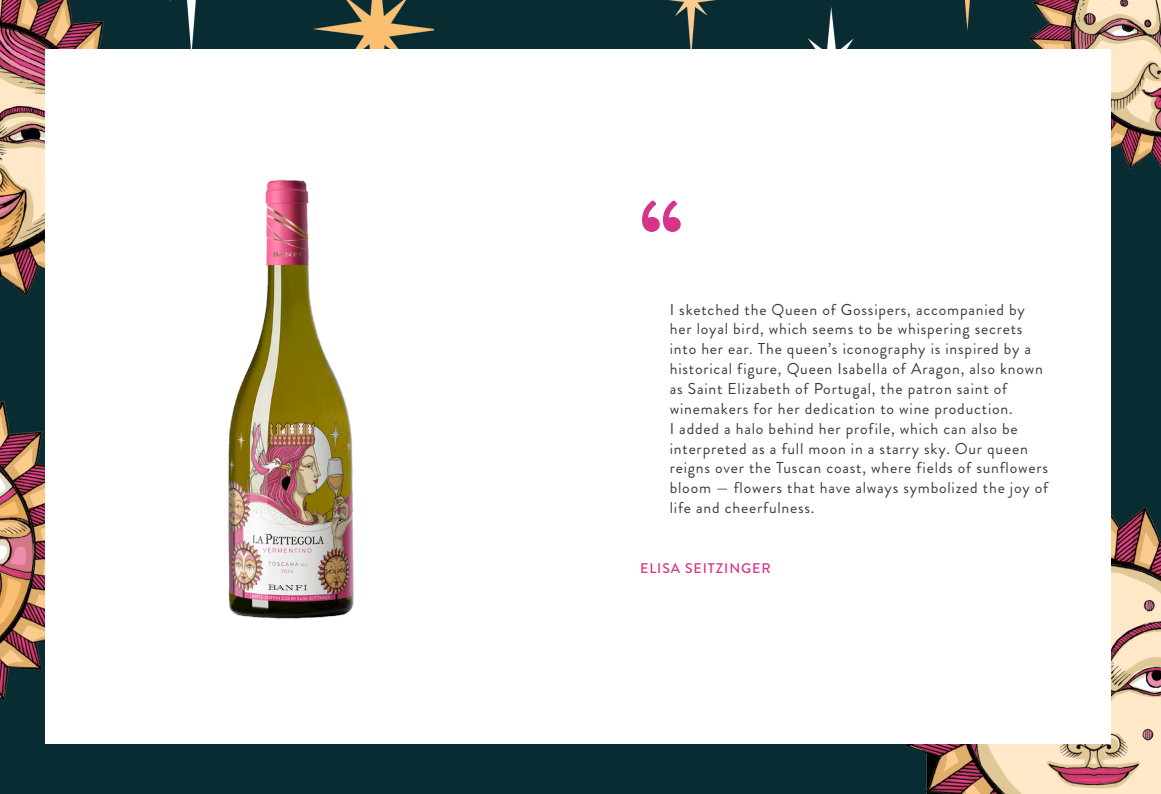
<style>
.page{position:relative;width:1161px;height:794px;background:#092c33}
.page>*{position:absolute;margin:0;border:0;box-sizing:border-box;transform-origin:0 0}
.t1{font:900 105px "Brandon Grotesque";color:#d6338a}
.t2{font:15.75px/19.8px "Brandon Grotesque";letter-spacing:.05em;color:#3c3c3b}
.t3{font:500 14px "Brandon Grotesque";letter-spacing:.07em;color:#d6338a}
</style>
<div class="page">
<img style="left:0;top:0;width:433px;height:701px">
<img style="left:633px;top:0;width:528px;height:794px">
<div style="left:575px;top:50px;width:536px;height:694px;background:#fff"></div>
<div style="left:45px;top:50px;width:535px;height:694px;background:#fff"></div>
<img style="left:228px;top:179px;width:126px;height:440px">
<h1 class="t1" style="left:640px;top:164px;width:44px">“</h1>
<p class="t2" style="left:670px;top:299px;width:380px">I sketched the Queen of Gossipers, accompanied by her loyal bird, which seems to be whispering secrets into her ear. The queen’s iconography is inspired by a historical figure, Queen Isabella of Aragon, also known as Saint Elizabeth of Portugal, the patron saint of winemakers for her dedication to wine production.<br>I added a halo behind her profile, which can also be interpreted as a full moon in a starry sky. Our queen reigns over the Tuscan coast, where fields of sunflowers bloom — flowers that have always symbolized the joy of life and cheerfulness.</p>
<p class="t3" style="left:640px;top:558px;width:132px">ELISA SEITZINGER</p>
</div>
